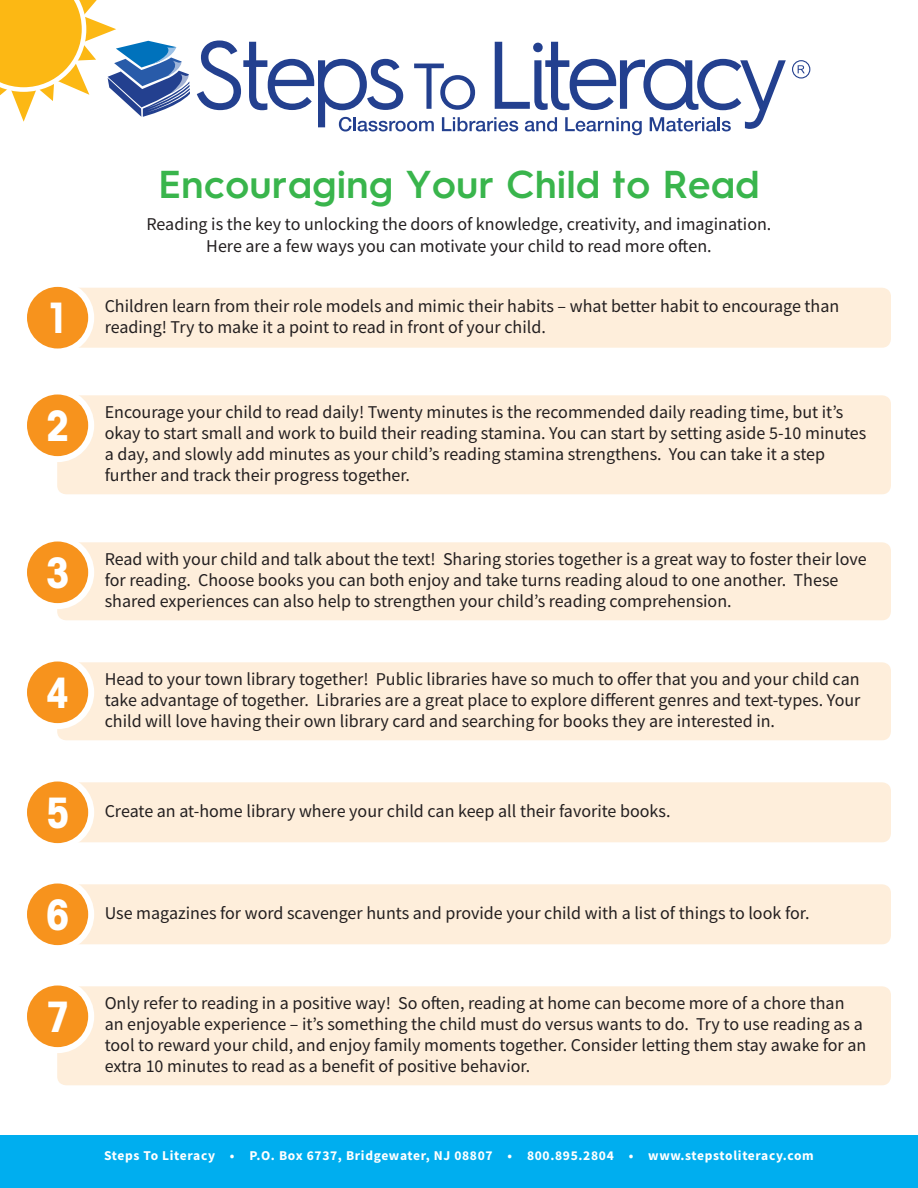
<style>
.page{position:relative;width:918px;height:1188px;background:#fff}
.page>*{position:absolute;margin:0;border:0;box-sizing:border-box;transform-origin:0 0}
.t1{font:700 condensed 42px "Avant Garde";color:#fff}
.Product_Name{font:600 39px "Hurme Geometric Sans 4";color:#39b54c}
.t2{font:18px/21px "Source Sans Pro";color:#231f20}
.t3{font:700 13.5px "Source Sans Pro";letter-spacing:.05em;color:#fff}
</style>
<div class="page">
<div style="left:0;top:1135px;width:918px;height:53px;background:#00aeef"></div>
<svg style="left:792px;top:60px;width:18px;height:19px"></svg>
<svg style="left:0;top:0;width:190px;height:122px"></svg>
<svg style="left:197px;top:40px;width:589px;height:95px"></svg>
<div style="left:57px;top:288px;width:834px;height:60px;background:#feeedb;border-radius:9px"></div>
<div style="left:57px;top:782px;width:834px;height:60px;background:#feeedb;border-radius:9px"></div>
<div style="left:57px;top:395px;width:834px;height:99px;background:#feeedb;border-radius:9px"></div>
<div style="left:57px;top:884px;width:834px;height:60px;background:#feeedb;border-radius:9px"></div>
<div style="left:57px;top:542px;width:834px;height:78px;background:#feeedb;border-radius:9px"></div>
<div style="left:57px;top:986px;width:834px;height:99px;background:#feeedb;border-radius:9px"></div>
<div style="left:57px;top:662px;width:834px;height:78px;background:#feeedb;border-radius:9px"></div>
<div style="left:24px;top:284px;width:67px;height:68px;background:#f7931d;border-radius:50%"></div>
<div style="left:21px;top:281px;width:73px;height:74px;border:6px solid #fff;border-radius:50%"></div>
<div style="left:24px;top:778px;width:67px;height:68px;background:#f7931d;border-radius:50%"></div>
<div style="left:21px;top:775px;width:73px;height:74px;border:6px solid #fff;border-radius:50%"></div>
<div style="left:24px;top:391px;width:67px;height:68px;background:#f7931d;border-radius:50%"></div>
<div style="left:21px;top:388px;width:73px;height:74px;border:6px solid #fff;border-radius:50%"></div>
<div style="left:24px;top:880px;width:67px;height:68px;background:#f7931d;border-radius:50%"></div>
<div style="left:21px;top:877px;width:73px;height:74px;border:6px solid #fff;border-radius:50%"></div>
<div style="left:24px;top:538px;width:67px;height:68px;background:#f7931d;border-radius:50%"></div>
<div style="left:21px;top:535px;width:73px;height:74px;border:6px solid #fff;border-radius:50%"></div>
<div style="left:24px;top:982px;width:67px;height:68px;background:#f7931d;border-radius:50%"></div>
<div style="left:21px;top:979px;width:73px;height:74px;border:6px solid #fff;border-radius:50%"></div>
<div style="left:24px;top:658px;width:67px;height:68px;background:#f7931d;border-radius:50%"></div>
<div style="left:21px;top:655px;width:73px;height:74px;border:6px solid #fff;border-radius:50%"></div>
<p class="Product_Name" style="left:158px;top:157px;width:603px">Encouraging Your Child to Read</p>
<p class="t2" style="left:147px;top:213px;width:626px;line-height:21.6px;text-align:center">Reading is the key to unlocking the doors of knowledge, creativity, and imagination.<br>Here are a few ways you can motivate your child to read more often.</p>
<p class="t1" style="left:46px;top:291px;width:25px">1</p>
<p class="t2" style="left:105px;top:295px;width:736px">Children learn from their role models and mimic their habits – what better habit to encourage than reading! Try to make it a point to read in front of your child.</p>
<p class="t1" style="left:46px;top:399px;width:25px">2</p>
<p class="t2" style="left:105px;top:402px;width:763px">Encourage your child to read daily! Twenty minutes is the recommended daily reading time, but it’s okay to start small and work to build their reading stamina. You can start by setting aside 5-10 minutes a day, and slowly add minutes as your child’s reading stamina strengthens. You can take it a step further and track their progress together.</p>
<p class="t1" style="left:46px;top:546px;width:25px">3</p>
<p class="t2" style="left:105px;top:549px;width:764px">Read with your child and talk about the text! Sharing stories together is a great way to foster their love for reading. Choose books you can both enjoy and take turns reading aloud to one another. These shared experiences can also help to strengthen your child’s reading comprehension.</p>
<p class="t1" style="left:46px;top:666px;width:25px">4</p>
<p class="t2" style="left:105px;top:669px;width:757px;text-align:justify">Head to your town library together! Public libraries have so much to offer that you and your child can take advantage of together. Libraries are a great place to explore different genres and text-types. Your child will love having their own library card and searching for books they are interested in.</p>
<p class="t1" style="left:46px;top:786px;width:25px">5</p>
<p class="t2" style="left:105px;top:801px;width:567px">Create an at-home library where your child can keep all their favorite books.</p>
<p class="t1" style="left:46px;top:888px;width:25px">6</p>
<p class="t2" style="left:105px;top:903px;width:706px">Use magazines for word scavenger hunts and provide your child with a list of things to look for.</p>
<p class="t1" style="left:46px;top:990px;width:25px">7</p>
<p class="t2" style="left:105px;top:993px;width:763px">Only refer to reading in a positive way! So often, reading at home can become more of a chore than an enjoyable experience – it’s something the child must do versus wants to do. Try to use reading as a tool to reward your child, and enjoy family moments together. Consider letting them stay awake for an extra 10 minutes to read as a benefit of positive behavior.</p>
<p class="t3" style="left:104px;top:1146px;width:711px">Steps To Literacy • P.O. Box 6737, Bridgewater, NJ 08807 • 800.895.2804 • www.stepstoliteracy.com</p>
</div>
